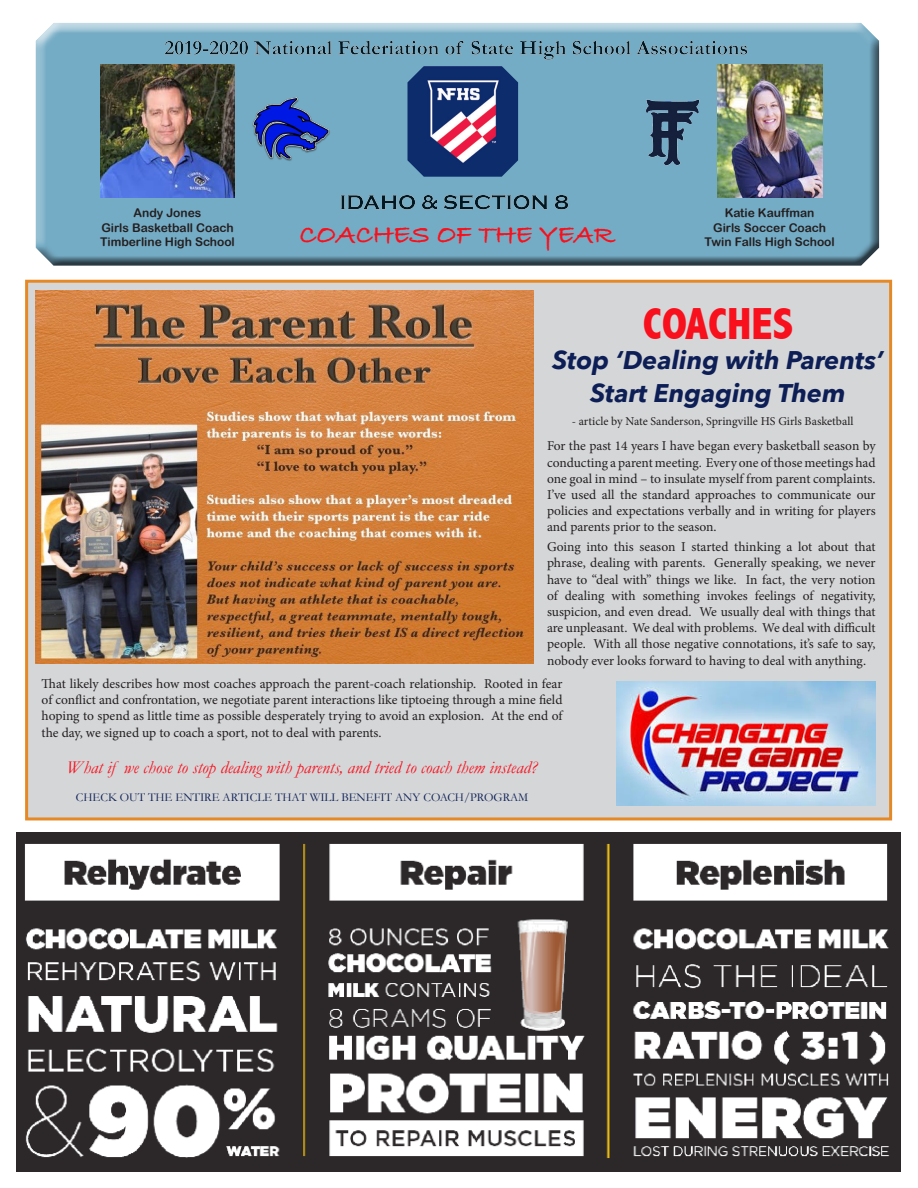
<style>
.page{position:relative;width:918px;height:1188px;background:#fff}
.page>*{position:absolute;margin:0;border:0;box-sizing:border-box;transform-origin:0 0}
.t1{font:800 condensed 45px "Abadi";color:#f8101c}
.t2{font:700 27px "Bradley Hand ITCTT";color:#f8101c}
.t3{font:italic 700 25.5px "Avenir Next";color:#0c1e55}
.t4{font:italic 18px "Garamond";color:#f8101c}
.t5{font:13.5px/16.2px "Minion Pro";color:#231f20;text-align:justify}
.t6{font:12px "Arial Rounded MT Bold";color:#231f20}
.t7{font:12px "Garamond";color:#0c1e55}
.t8{font:12px "Minion Pro";color:#231f20}
</style>
<div class="page">
<div style="left:34px;top:19px;width:846px;height:229px;background:#fff;opacity:.75"></div>
<div style="left:34px;top:34px;width:846px;height:233px;background:#231f20;opacity:.75"></div>
<div style="left:27px;top:281px;width:864px;height:538px;background:#d5d6d8"></div>
<div style="left:25px;top:280px;width:867px;height:540px;border:3px solid #e58926"></div>
<img style="left:616px;top:682px;width:259px;height:123px">
<img style="left:36px;top:290px;width:498px;height:374px">
<img style="left:16px;top:833px;width:885px;height:338px">
<img style="left:407px;top:66px;width:111px;height:111px">
<img style="left:100px;top:65px;width:135px;height:133px">
<img style="left:239px;top:80px;width:103px;height:103px">
<img style="left:717px;top:65px;width:105px;height:133px">
<img style="left:621px;top:81px;width:92px;height:111px">
<p class="t6" style="left:134px;top:206px;width:69px">Andy Jones</p>
<p class="t6" style="left:101px;top:221px;width:134px">Girls Basketball Coach</p>
<p class="t6" style="left:100px;top:235px;width:136px">Timberline High School</p>
<h2 class="t2" style="left:300px;top:213px;width:316px">COACHES OF THE YEAR</h2>
<p class="t6" style="left:725px;top:206px;width:91px">Katie Kauffman</p>
<p class="t6" style="left:713px;top:221px;width:114px">Girls Soccer Coach</p>
<p class="t6" style="left:704px;top:235px;width:132px">Twin Falls High School</p>
<p class="t1" style="left:643px;top:298px;width:152px">COACHES</p>
<p class="t3" style="left:552px;top:338px;width:333px">Stop ‘Dealing with Parents’</p>
<p class="t3" style="left:590px;top:371px;width:257px">Start Engaging Them</p>
<p class="t8" style="left:572px;top:413px;width:283px">- article by Nate Sanderson, Springville HS Girls Basketball</p>
<p class="t5" style="left:547px;top:438px;width:330px">For the past 14 years I have began every basketball season by conducting a parent meeting. Every one of those meetings had one goal in mind – to insulate myself from parent complaints.<br>I’ve used all the standard approaches to communicate our policies and expectations verbally and in writing for players and parents prior to the season.</p>
<p class="t5" style="left:547px;top:539px;width:330px">Going into this season I started thinking a lot about that phrase, dealing with parents. Generally speaking, we never have to “deal with” things we like. In fact, the very notion of dealing with something invokes feelings of negativity, suspicion, and even dread. We usually deal with things that are unpleasant. We deal with problems. We deal with difficult people. With all those negative connotations, it’s safe to say, nobody ever looks forward to having to deal with anything.</p>
<p class="t5" style="left:42px;top:676px;width:522px">That likely describes how most coaches approach the parent-coach relationship. Rooted in fear of conflict and confrontation, we negotiate parent interactions like tiptoeing through a mine field hoping to spend as little time as possible desperately trying to avoid an explosion. At the end of the day, we signed up to coach a sport, not to deal with parents.</p>
<p class="t4" style="left:67px;top:756px;width:472px">What if we chose to stop dealing with parents, and tried to coach them instead?</p>
<p class="t7" style="left:76px;top:790px;width:454px">CHECK OUT THE ENTIRE ARTICLE THAT WILL BENEFIT ANY COACH/PROGRAM</p>
</div>
